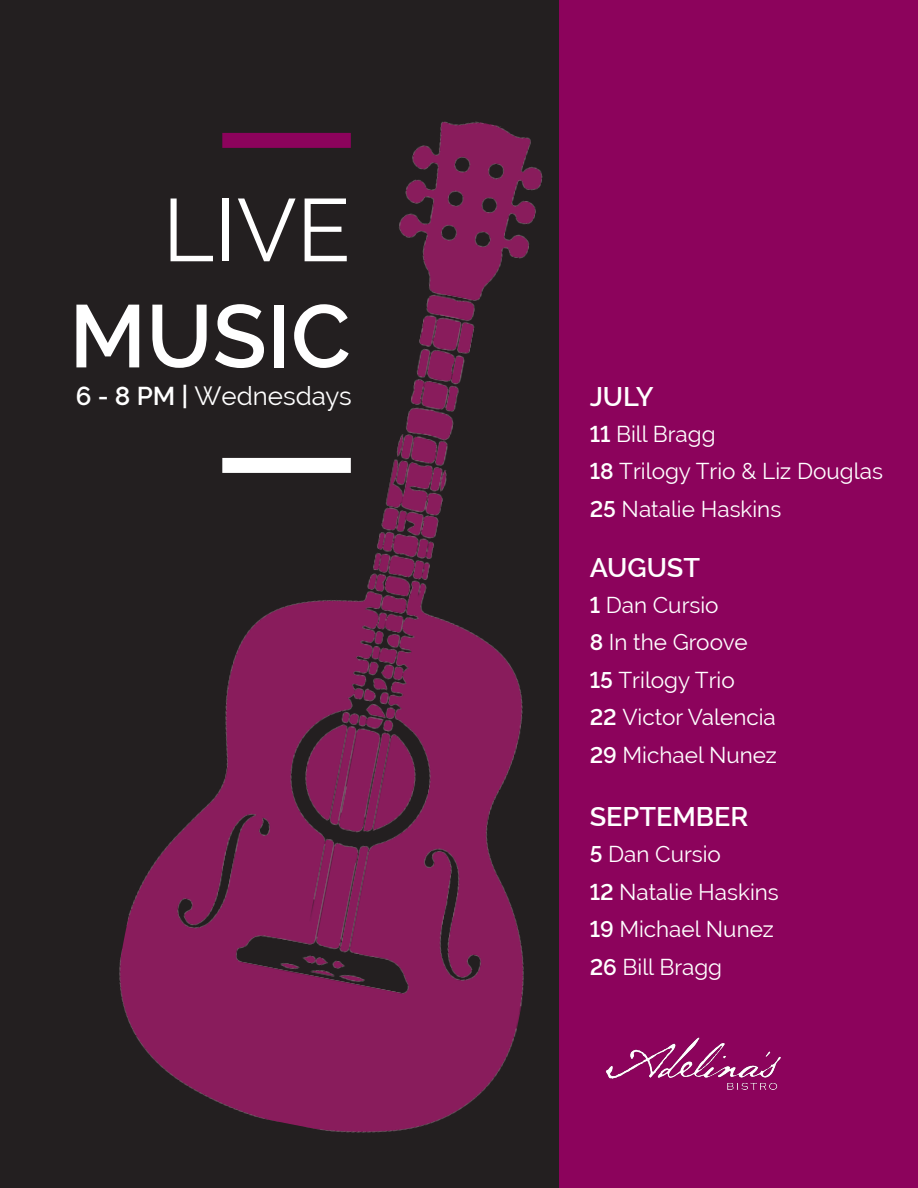
<style>
.page{position:relative;width:918px;height:1188px;background:#fff}
.page>*{position:absolute;margin:0;border:0;box-sizing:border-box;transform-origin:0 0}
.t1{font:600 88.5px "Raleway";color:#fff}
.t2{font:88.5px "Raleway";color:#fff}
.t3{font:600 27px "Raleway";color:#fff}
.t4{font:25.95px "Raleway";color:#fff}
.t5{font:22.5px "Raleway";color:#fff}
.s1{font-weight:600}
</style>
<div class="page">
<div style="left:0;top:0;width:559px;height:1188px;background:#231f20"></div>
<div style="left:559px;top:0;width:359px;height:1188px;background:#8c035c"></div>
<img style="left:119px;top:121px;width:424px;height:1012px">
<div style="left:222px;top:133px;width:129px;height:15px;background:#8c035c"></div>
<div style="left:222px;top:458px;width:129px;height:15px;background:#fff"></div>
<img style="left:605px;top:1037px;width:176px;height:53px">
<p class="t2" style="left:163px;top:179px;width:190px">LIVE</p>
<p class="t1" style="left:69px;top:285px;width:283px">MUSIC</p>
<p class="t4" style="left:76px;top:381px;width:278px"><span class="s1">6 - 8 PM |</span> Wednesdays</p>
<p class="t3" style="left:590px;top:381px;width:65px">JULY</p>
<p class="t5" style="left:590px;top:421px;width:127px"><span class="s1">11</span> Bill Bragg</p>
<p class="t5" style="left:590px;top:458px;width:295px"><span class="s1">18</span> Trilogy Trio &amp; Liz Douglas</p>
<p class="t5" style="left:590px;top:496px;width:193px"><span class="s1">25</span> Natalie Haskins</p>
<p class="t3" style="left:590px;top:552px;width:112px">AUGUST</p>
<p class="t5" style="left:590px;top:592px;width:130px"><span class="s1">1</span> Dan Cursio</p>
<p class="t5" style="left:590px;top:629px;width:160px"><span class="s1">8</span> In the Groove</p>
<p class="t5" style="left:590px;top:667px;width:147px"><span class="s1">15</span> Trilogy Trio</p>
<p class="t5" style="left:590px;top:704px;width:188px"><span class="s1">22</span> Victor Valencia</p>
<p class="t5" style="left:590px;top:742px;width:189px"><span class="s1">29</span> Michael Nunez</p>
<p class="t3" style="left:590px;top:801px;width:160px">SEPTEMBER</p>
<p class="t5" style="left:590px;top:841px;width:133px"><span class="s1">5</span> Dan Cursio</p>
<p class="t5" style="left:590px;top:879px;width:191px"><span class="s1">12</span> Natalie Haskins</p>
<p class="t5" style="left:590px;top:916px;width:185px"><span class="s1">19</span> Michael Nunez</p>
<p class="t5" style="left:590px;top:954px;width:134px"><span class="s1">26</span> Bill Bragg</p>
</div>
